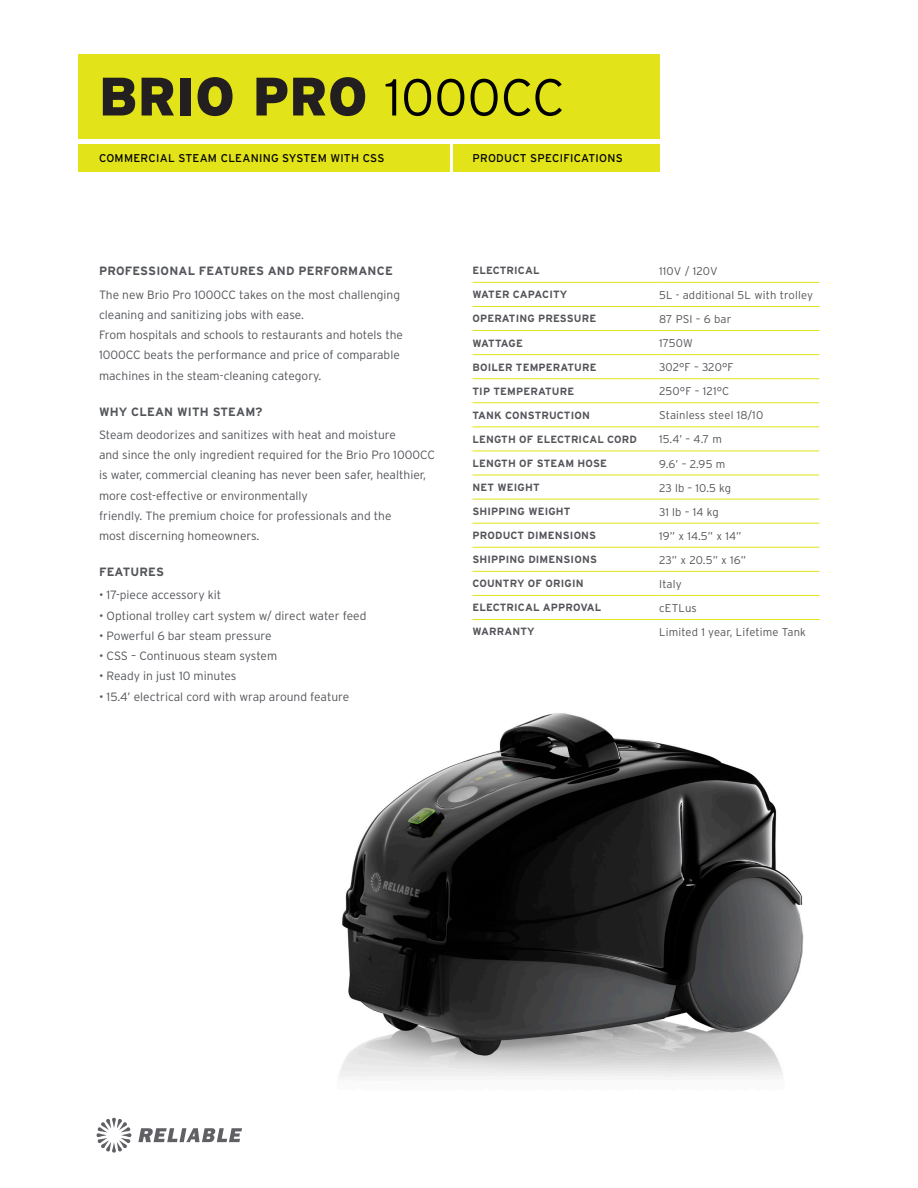
<style>
.page{position:relative;width:918px;height:1188px;background:#fff}
.page>*{position:absolute;margin:0;border:0;box-sizing:border-box;transform-origin:0 0}
.t1{font:900 54px "Interstate";color:#231f20}
.Paragraph{font:300 12px/20.2px "Interstate";color:#54555a}
.Features__Bulleted_L{font:300 12px "Interstate";color:#54555a}
.t2{font:700 12px "Interstate";letter-spacing:.015em;color:#54555a}
.Product_Specs__Right{font:300 11.25px "Interstate";letter-spacing:.015em;color:#54555a}
.t3{font:11.25px "Interstate";letter-spacing:.025em;color:#000}
.Produt_Specs__Left_C{font:700 10.5px "Interstate";letter-spacing:.015em;color:#54555a}
.Produt_Specs__Left_C-2{font:700 10.5px "Interstate";letter-spacing:-.03em;color:#54555a}
.s1{font-weight:300;font-size:51.75px;color:#000}
</style>
<div class="page">
<img style="left:179px;top:713px;width:625px;height:430px">
<div style="left:78px;top:54px;width:581px;height:85px;background:#e2e318"></div>
<div style="left:78px;top:144px;width:372px;height:28px;background:#e2e318"></div>
<div style="left:453px;top:144px;width:206px;height:28px;background:#e2e318"></div>
<svg style="left:97px;top:1118px;width:34px;height:35px"></svg>
<svg style="left:138px;top:1128px;width:104px;height:14px"></svg>
<hr style="left:472px;top:282px;width:187px;height:1px;background:#e2e318">
<hr style="left:659px;top:282px;width:160px;height:1px;background:#e2e318">
<hr style="left:472px;top:306px;width:187px;height:1px;background:#e2e318">
<hr style="left:659px;top:306px;width:160px;height:1px;background:#e2e318">
<hr style="left:472px;top:330px;width:187px;height:1px;background:#e2e318">
<hr style="left:659px;top:330px;width:160px;height:1px;background:#e2e318">
<hr style="left:472px;top:354px;width:187px;height:1px;background:#e2e318">
<hr style="left:659px;top:354px;width:160px;height:1px;background:#e2e318">
<hr style="left:472px;top:378px;width:187px;height:1px;background:#e2e318">
<hr style="left:659px;top:378px;width:160px;height:1px;background:#e2e318">
<hr style="left:472px;top:403px;width:187px;height:1px;background:#e2e318">
<hr style="left:659px;top:403px;width:160px;height:1px;background:#e2e318">
<hr style="left:472px;top:427px;width:187px;height:1px;background:#e2e318">
<hr style="left:659px;top:427px;width:160px;height:1px;background:#e2e318">
<hr style="left:472px;top:451px;width:187px;height:1px;background:#e2e318">
<hr style="left:659px;top:451px;width:160px;height:1px;background:#e2e318">
<hr style="left:472px;top:475px;width:187px;height:1px;background:#e2e318">
<hr style="left:659px;top:475px;width:160px;height:1px;background:#e2e318">
<hr style="left:472px;top:499px;width:187px;height:1px;background:#e2e318">
<hr style="left:659px;top:499px;width:160px;height:1px;background:#e2e318">
<hr style="left:472px;top:523px;width:187px;height:1px;background:#e2e318">
<hr style="left:659px;top:523px;width:160px;height:1px;background:#e2e318">
<hr style="left:472px;top:547px;width:187px;height:1px;background:#e2e318">
<hr style="left:659px;top:547px;width:160px;height:1px;background:#e2e318">
<hr style="left:472px;top:571px;width:187px;height:1px;background:#e2e318">
<hr style="left:659px;top:571px;width:160px;height:1px;background:#e2e318">
<hr style="left:472px;top:595px;width:187px;height:1px;background:#e2e318">
<hr style="left:659px;top:595px;width:160px;height:1px;background:#e2e318">
<hr style="left:472px;top:619px;width:187px;height:1px;background:#e2e318">
<hr style="left:659px;top:619px;width:160px;height:1px;background:#e2e318">
<p class="t1" style="left:99px;top:66px;width:467px">BRIO PRO <span class="s1">1000CC</span></p>
<p class="t3" style="left:99px;top:152px;width:287px">COMMERCIAL STEAM CLEANING SYSTEM WITH CSS</p>
<p class="t3" style="left:472px;top:152px;width:152px">PRODUCT SPECIFICATIONS</p>
<p class="t2" style="left:99px;top:265px;width:295px">PROFESSIONAL FEATURES AND PERFORMANCE</p>
<p class="Paragraph" style="left:99px;top:284px;width:303px">The new Brio Pro 1000CC takes on the most challenging cleaning and sanitizing jobs with ease.</p>
<p class="Paragraph" style="left:99px;top:325px;width:306px">From hospitals and schools to restaurants and hotels the</p>
<p class="Paragraph" style="left:99px;top:345px;width:302px">1000CC beats the performance and price of comparable machines in the steam-cleaning category.</p>
<p class="t2" style="left:99px;top:405px;width:165px">WHY CLEAN WITH STEAM?</p>
<p class="Paragraph" style="left:99px;top:425px;width:298px">Steam deodorizes and sanitizes with heat and moisture</p>
<p class="Paragraph" style="left:99px;top:445px;width:338px">and since the only ingredient required for the Brio Pro 1000CC is water, commercial cleaning has never been safer, healthier, more cost-effective or environmentally</p>
<p class="Paragraph" style="left:99px;top:506px;width:294px">friendly. The premium choice for professionals and the</p>
<p class="Paragraph" style="left:99px;top:526px;width:162px">most discerning homeowners.</p>
<p class="t2" style="left:99px;top:565px;width:66px">FEATURES</p>
<p class="Features__Bulleted_L" style="left:99px;top:589px;width:124px">• 17-piece accessory kit</p>
<p class="Features__Bulleted_L" style="left:99px;top:609px;width:269px">• Optional trolley cart system w/ direct water feed</p>
<p class="Features__Bulleted_L" style="left:99px;top:629px;width:174px">• Powerful 6 bar steam pressure</p>
<p class="Features__Bulleted_L" style="left:99px;top:649px;width:180px">• CSS – Continuous steam system</p>
<p class="Features__Bulleted_L" style="left:99px;top:670px;width:139px">• Ready in just 10 minutes</p>
<p class="Features__Bulleted_L" style="left:99px;top:690px;width:252px">• 15.4’ electrical cord with wrap around feature</p>
<p class="Produt_Specs__Left_C" style="left:472px;top:265px;width:69px">ELECTRICAL</p>
<p class="Product_Specs__Right" style="left:659px;top:265px;width:60px">110V / 120V</p>
<p class="Produt_Specs__Left_C" style="left:472px;top:289px;width:96px">WATER CAPACITY</p>
<p class="Product_Specs__Right" style="left:659px;top:289px;width:155px">5L - additional 5L with trolley</p>
<p class="Produt_Specs__Left_C" style="left:472px;top:313px;width:125px">OPERATING PRESSURE</p>
<p class="Product_Specs__Right" style="left:659px;top:313px;width:74px">87 PSI – 6 bar</p>
<p class="Produt_Specs__Left_C-2" style="left:472px;top:337px;width:52px">WATTAGE</p>
<p class="Product_Specs__Right" style="left:659px;top:337px;width:35px">1750W</p>
<p class="Produt_Specs__Left_C" style="left:472px;top:361px;width:126px">BOILER TEMPERATURE</p>
<p class="Product_Specs__Right" style="left:659px;top:361px;width:76px">302°F – 320°F</p>
<p class="Produt_Specs__Left_C" style="left:472px;top:385px;width:103px">TIP TEMPERATURE</p>
<p class="Product_Specs__Right" style="left:659px;top:385px;width:72px">250°F – 121°C</p>
<p class="Produt_Specs__Left_C" style="left:472px;top:409px;width:119px">TANK CONSTRUCTION</p>
<p class="Product_Specs__Right" style="left:659px;top:409px;width:106px">Stainless steel 18/10</p>
<p class="Produt_Specs__Left_C" style="left:472px;top:433px;width:166px">LENGTH OF ELECTRICAL CORD</p>
<p class="Product_Specs__Right" style="left:659px;top:433px;width:64px">15.4’ – 4.7 m</p>
<p class="Produt_Specs__Left_C" style="left:472px;top:457px;width:136px">LENGTH OF STEAM HOSE</p>
<p class="Product_Specs__Right" style="left:659px;top:457px;width:68px">9.6’ – 2.95 m</p>
<p class="Produt_Specs__Left_C" style="left:472px;top:481px;width:69px">NET WEIGHT</p>
<p class="Product_Specs__Right" style="left:659px;top:481px;width:73px">23 lb – 10.5 kg</p>
<p class="Produt_Specs__Left_C" style="left:472px;top:506px;width:100px">SHIPPING WEIGHT</p>
<p class="Product_Specs__Right" style="left:659px;top:505px;width:61px">31 lb – 14 kg</p>
<p class="Produt_Specs__Left_C" style="left:472px;top:530px;width:125px">PRODUCT DIMENSIONS</p>
<p class="Product_Specs__Right" style="left:659px;top:529px;width:84px">19” x 14.5” x 14”</p>
<p class="Produt_Specs__Left_C" style="left:472px;top:554px;width:126px">SHIPPING DIMENSIONS</p>
<p class="Product_Specs__Right" style="left:659px;top:554px;width:89px">23” x 20.5” x 16”</p>
<p class="Produt_Specs__Left_C" style="left:472px;top:578px;width:113px">COUNTRY OF ORIGIN</p>
<p class="Product_Specs__Right" style="left:659px;top:578px;width:24px">Italy</p>
<p class="Produt_Specs__Left_C" style="left:472px;top:602px;width:130px">ELECTRICAL APPROVAL</p>
<p class="Product_Specs__Right" style="left:659px;top:602px;width:39px">cETLus</p>
<p class="Produt_Specs__Left_C" style="left:472px;top:626px;width:64px">WARRANTY</p>
<p class="Product_Specs__Right" style="left:659px;top:626px;width:148px">Limited 1 year, Lifetime Tank</p>
</div>
